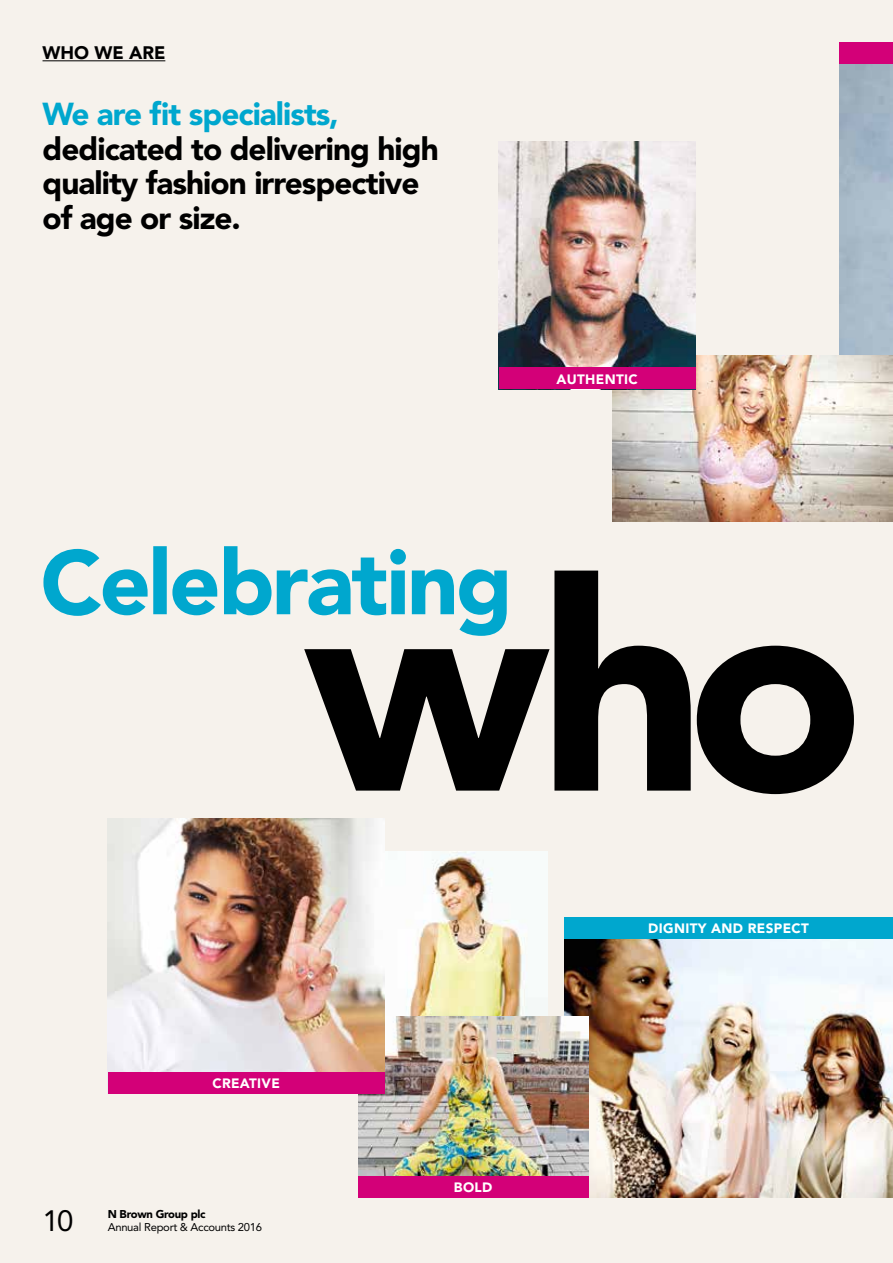
<style>
.page{position:relative;width:893px;height:1263px;background:#f6f2ec}
.page>*{position:absolute;margin:0;border:0;box-sizing:border-box;transform-origin:0 0}
.t1{font:900 31.5px/34.5px "Avenir LT Std";letter-spacing:-.03em;color:#000}
.t2{font:900 31.5px "Avenir LT Std";letter-spacing:-.03em;color:#00a7ce}
.t3{font:29.25px "Avenir LT Std";color:#000}
.t4{font:900 18px "Avenir LT Std";color:#000}
.t5{font:900 13.5px "Avenir LT Std";letter-spacing:.025em;color:#fff}
.t6{font:11.25px "Avenir LT Std";letter-spacing:-.025em;color:#000}
.t7{font:900 11.25px "Avenir LT Std";letter-spacing:-.025em;color:#000}
</style>
<div class="page">
<img style="left:385px;top:851px;width:162px;height:165px">
<img style="left:564px;top:938px;width:329px;height:259px">
<img style="left:358px;top:1016px;width:230px;height:160px">
<img style="left:612px;top:356px;width:281px;height:165px">
<img style="left:499px;top:142px;width:196px;height:226px">
<img style="left:108px;top:818px;width:277px;height:254px">
<svg style="left:304px;top:571px;width:550px;height:223px"></svg>
<svg style="left:43px;top:546px;width:464px;height:90px"></svg>
<hr style="left:43px;top:60px;width:122px;height:1px;background:#000">
<div style="left:564px;top:917px;width:329px;height:21px;background:#00a7ce"></div>
<div style="left:358px;top:1176px;width:230px;height:22px;background:#d30078"></div>
<div style="left:840px;top:43px;width:53px;height:21px;background:#d30078"></div>
<div style="left:499px;top:368px;width:196px;height:21px;background:#d30078"></div>
<div style="left:108px;top:1072px;width:277px;height:22px;background:#d30078"></div>
<p class="t4" style="left:43px;top:42px;width:124px">WHO WE ARE</p>
<p class="t2" style="left:43px;top:95px;width:298px">We are fit specialists,</p>
<p class="t1" style="left:43px;top:131px;width:398px">dedicated to delivering high quality fashion irrespective of age or size.</p>
<p class="t5" style="left:557px;top:371px;width:83px">AUTHENTIC</p>
<p class="t5" style="left:212px;top:1075px;width:69px">CREATIVE</p>
<p class="t3" style="left:43px;top:1203px;width:33px">10</p>
<p class="t7" style="left:108px;top:1207px;width:99px">N Brown Group plc</p>
<p class="t6" style="left:108px;top:1220px;width:156px">Annual Report &amp; Accounts 2016</p>
<p class="t5" style="left:454px;top:1179px;width:40px">BOLD</p>
<p class="t5" style="left:648px;top:920px;width:162px">DIGNITY AND RESPECT</p>
</div>
